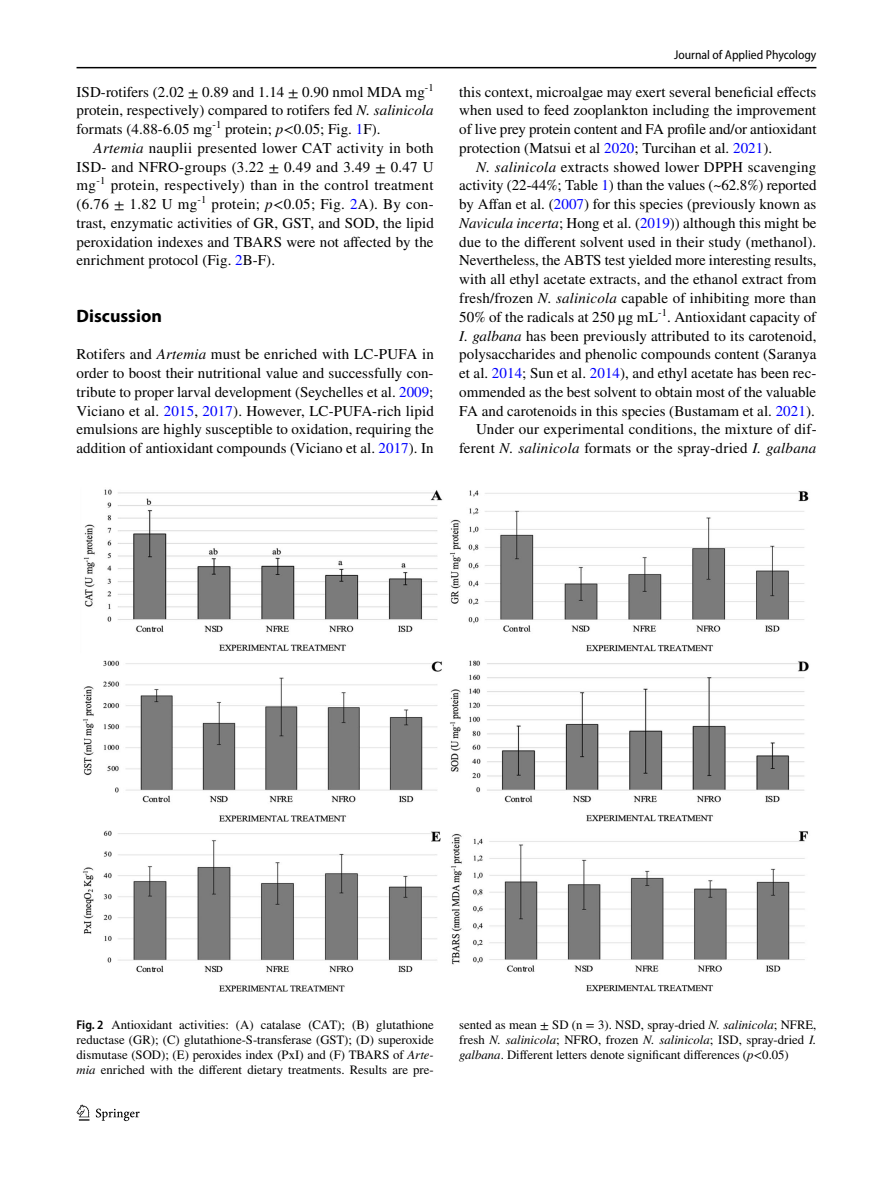
<style>
.page{position:relative;width:893px;height:1187px;background:#fff}
.page>*{position:absolute;margin:0;border:0;box-sizing:border-box;transform-origin:0 0}
.t1{font:700 18px "Myriad Pro";color:#000}
.t2{font:15px/18.8px "STIX";letter-spacing:.005em;color:#000;text-align:justify}
.t3{font:12.75px/15px "STIX";color:#000;text-align:justify}
.t4{font:semi-condensed 12.75px "Myriad Pro";color:#000}
.s1{font-style:italic}
.s2{color:#00f}
.s3{font-family:"Myriad Pro";font-weight:600;font-stretch:semi-condensed}
</style>
<div class="page">
<hr style="left:77px;top:67px;width:739px;height:1px;background:#000">
<svg style="left:77px;top:1104px;width:12px;height:16px"></svg>
<svg style="left:96px;top:1108px;width:44px;height:12px"></svg>
<img style="left:83px;top:489px;width:726px;height:503px">
<p class="t2" style="left:77px;top:83px;width:359px">ISD-rotifers (2.02 ± 0.89 and 1.14 ± 0.90 nmol MDA mg<sup>-1 </sup>protein, respectively) compared to rotifers fed <span class="s1">N. salinicola </span>formats (4.88-6.05 mg<sup>-1</sup> protein; <span class="s1">p</span>&lt;0.05; Fig. <span class="s2">1</span>F).</p>
<p class="t2" style="left:77px;top:139px;width:359px;text-indent:17px"><span class="s1">Artemia</span> nauplii presented lower CAT activity in both ISD- and NFRO-groups (3.22 ± 0.49 and 3.49 ± 0.47 U mg<sup>-1</sup> protein, respectively) than in the control treatment (6.76 ± 1.82 U mg<sup>-1</sup> protein; <span class="s1">p</span>&lt;0.05; Fig. <span class="s2">2</span>A). By con&shy;trast, enzymatic activities of GR, GST, and SOD, the lipid peroxidation indexes and TBARS were not affected by the enrichment protocol (Fig. <span class="s2">2</span>B-F).</p>
<p class="t1" style="left:77px;top:304px;width:87px">Discussion</p>
<p class="t2" style="left:77px;top:346px;width:359px">Rotifers and <span class="s1">Artemia</span> must be enriched with LC-PUFA in order to boost their nutritional value and successfully con&shy;tribute to proper larval development (Seychelles et al. <span class="s2">2009</span>; Viciano et al. <span class="s2">2015</span>, <span class="s2">2017</span>). However, LC-PUFA-rich lipid emulsions are highly susceptible to oxidation, requiring the addition of antioxidant compounds (Viciano et al. <span class="s2">2017</span>). In</p>
<p class="t4" style="left:674px;top:48px;width:144px">Journal of Applied Phycology</p>
<p class="t2" style="left:459px;top:83px;width:359px">this context, microalgae may exert several beneficial effects when used to feed zooplankton including the improvement of live prey protein content and FA profile and/or antioxidant protection (Matsui et al <span class="s2">2020</span>; Turcihan et al. <span class="s2">2021</span>).</p>
<p class="t2" style="left:459px;top:158px;width:359px;text-align:right"><span class="s1">N. salinicola</span> extracts showed lower DPPH scavenging activity (22-44%; Table <span class="s2">1</span>) than the values (~62.8%) reported by Affan et al. (<span class="s2">2007</span>) for this species (previously known as <span class="s1">Navicula incerta</span>; Hong et al. (<span class="s2">2019</span>)) although this might be due to the different solvent used in their study (methanol).<br>Nevertheless, the ABTS test yielded more interesting results, with all ethyl acetate extracts, and the ethanol extract from fresh/frozen <span class="s1">N. salinicola</span> capable of inhibiting more than 50% of the radicals at 250 µg mL<sup>-1</sup>. Antioxidant capacity of <span class="s1">I. galbana</span> has been previously attributed to its carotenoid, polysaccharides and phenolic compounds content (Saranya et al. <span class="s2">2014</span>; Sun et al. <span class="s2">2014</span>), and ethyl acetate has been rec&shy;ommended as the best solvent to obtain most of the valuable FA and carotenoids in this species (Bustamam et al. <span class="s2">2021</span>).<br>Under our experimental conditions, the mixture of dif&shy;ferent <span class="s1">N. salinicola</span> formats or the spray-dried <span class="s1">I. galbana</span></p>
<p class="t3" style="left:77px;top:1017px;width:359px"><span class="s3">Fig. 2</span> Antioxidant activities: (A) catalase (CAT); (B) glutathione reductase (GR); (C) glutathione-S-transferase (GST); (D) superoxide dismutase (SOD); (E) peroxides index (PxI) and (F) TBARS of <span class="s1">Arte&shy;mia</span> enriched with the different dietary treatments. Results are pre-</p>
<p class="t3" style="left:459px;top:1017px;width:359px">sented as mean ± SD (n = 3). NSD, spray-dried <span class="s1">N. salinicola</span>; NFRE, fresh <span class="s1">N. salinicola</span>; NFRO, frozen <span class="s1">N. salinicola</span>; ISD, spray-dried <span class="s1">I. galbana</span>. Different letters denote significant differences (<span class="s1">p</span>&lt;0.05)</p>
</div>
